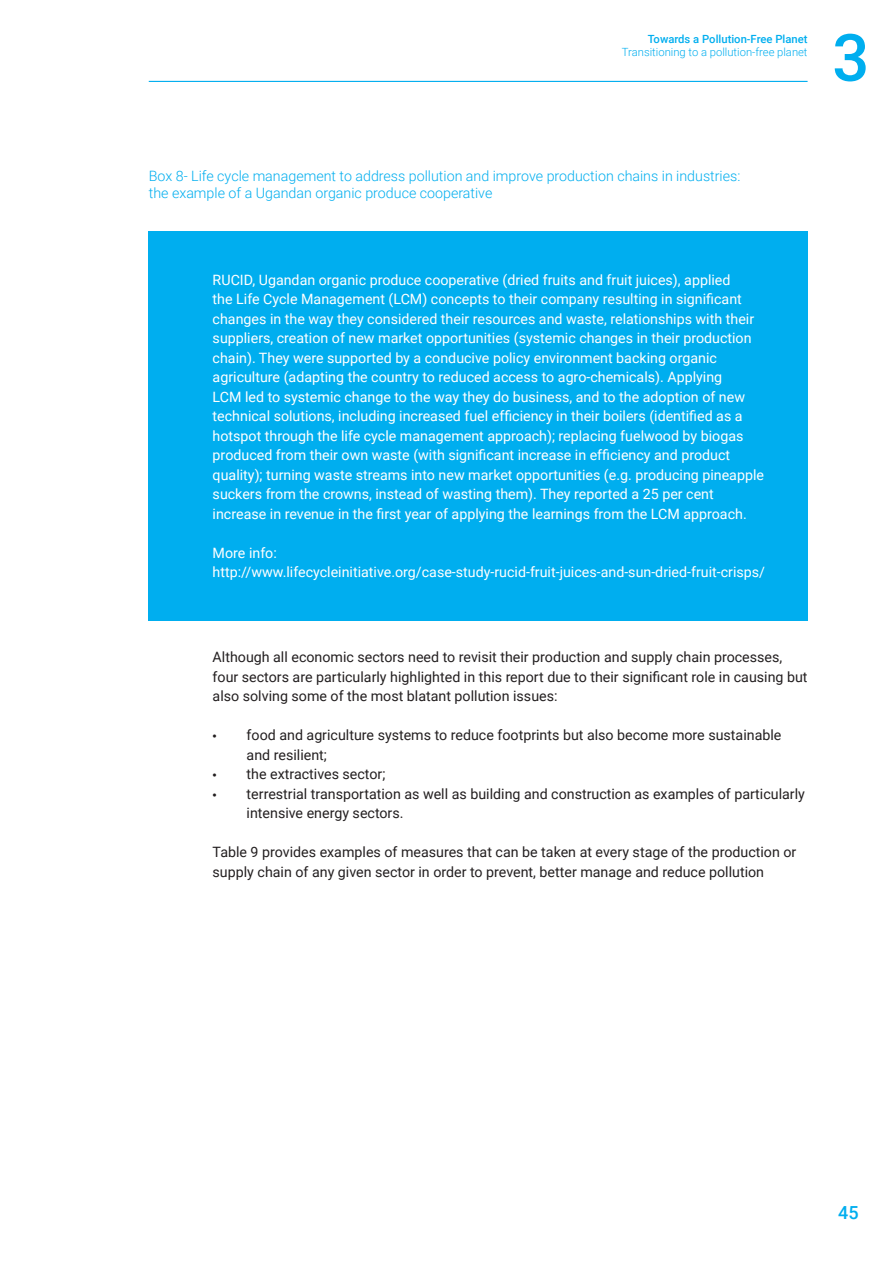
<style>
.page{position:relative;width:893px;height:1263px;background:#fff}
.page>*{position:absolute;margin:0;border:0;box-sizing:border-box;transform-origin:0 0}
.t1{font:500 65.4px "Roboto";color:#00aeef}
.t2{font:500 18px "Roboto";color:#00aeef}
.t3{font:14.25px/19.5px "Roboto";color:#fff}
._1_Main_text{font:14.25px/19.5px "Roboto";color:#231f20}
._1_Main_bullets{font:14.25px/19.5px "Roboto";color:#231f20}
.fugure_table_box{font:300 14.25px "Roboto";color:#00aeef}
.t4{font:300 11.25px "Roboto";color:#00aeef}
.t5{font:500 11.25px "Roboto";color:#00aeef}
.s1{font-family:"Cabin";font-weight:600}
</style>
<div class="page">
<hr style="left:149px;top:81px;width:659px;height:1px;background:#00aeef">
<div style="left:149px;top:232px;width:659px;height:389px;background:#00aeef"></div>
<p class="t5" style="left:648px;top:31px;width:161px">Towards a Pollution-Free Planet</p>
<p class="t4" style="left:622px;top:44px;width:187px">Transitioning to a pollution-free planet</p>
<h1 class="t1" style="left:832px;top:12px;width:39px">3</h1>
<p class="fugure_table_box" style="left:149px;top:166px;width:593px">Box 8- Life cycle management to address pollution and improve production chains in industries:</p>
<p class="fugure_table_box" style="left:149px;top:183px;width:345px">the example of a Ugandan organic produce cooperative</p>
<p class="t3" style="left:213px;top:269px;width:553px">RUCID, Ugandan organic produce cooperative (dried fruits and fruit juices), applied<br>the Life Cycle Management (LCM) concepts to their company resulting in significant changes in the way they considered their resources and waste, relationships with their suppliers, creation of new market opportunities (systemic changes in their production chain). They were supported by a conducive policy environment backing organic agriculture (adapting the country to reduced access to agro-chemicals). Applying<br>LCM led to systemic change to the way they do business, and to the adoption of new technical solutions, including increased fuel efficiency in their boilers (identified as a hotspot through the life cycle management approach); replacing fuelwood by biogas produced from their own waste (with significant increase in efficiency and product quality); turning waste streams into new market opportunities (e.g. producing pineapple suckers from the crowns, instead of wasting them). They reported a 25 per cent increase in revenue in the first year of applying the learnings from the LCM approach.</p>
<p class="t3" style="left:213px;top:542px;width:66px">More info:</p>
<p class="t3" style="left:213px;top:562px;width:554px">http://www.lifecycleinitiative.org/case-study-rucid-fruit-juices-and-sun-dried-fruit-crisps/</p>
<p class="_1_Main_text" style="left:213px;top:647px;width:596px">Although all economic sectors need to revisit their production and supply chain processes, four sectors are particularly highlighted in this report due to their significant role in causing but also solving some of the most blatant pollution issues:</p>
<p class="_1_Main_bullets" style="left:247px;top:725px;width:536px;text-indent:-34px"><span class="s1">•</span> food and agriculture systems to reduce footprints but also become more sustainable and resilient;</p>
<p class="_1_Main_bullets" style="left:213px;top:764px;width:174px"><span class="s1">•</span> the extractives sector;</p>
<p class="_1_Main_bullets" style="left:247px;top:783px;width:560px;text-indent:-34px"><span class="s1">•</span> terrestrial transportation as well as building and construction as examples of particularly intensive energy sectors.</p>
<p class="_1_Main_text" style="left:213px;top:842px;width:585px">Table 9 provides examples of measures that can be taken at every stage of the production or supply chain of any given sector in order to prevent, better manage and reduce pollution</p>
<p class="t2" style="left:838px;top:1200px;width:22px">45</p>
</div>
